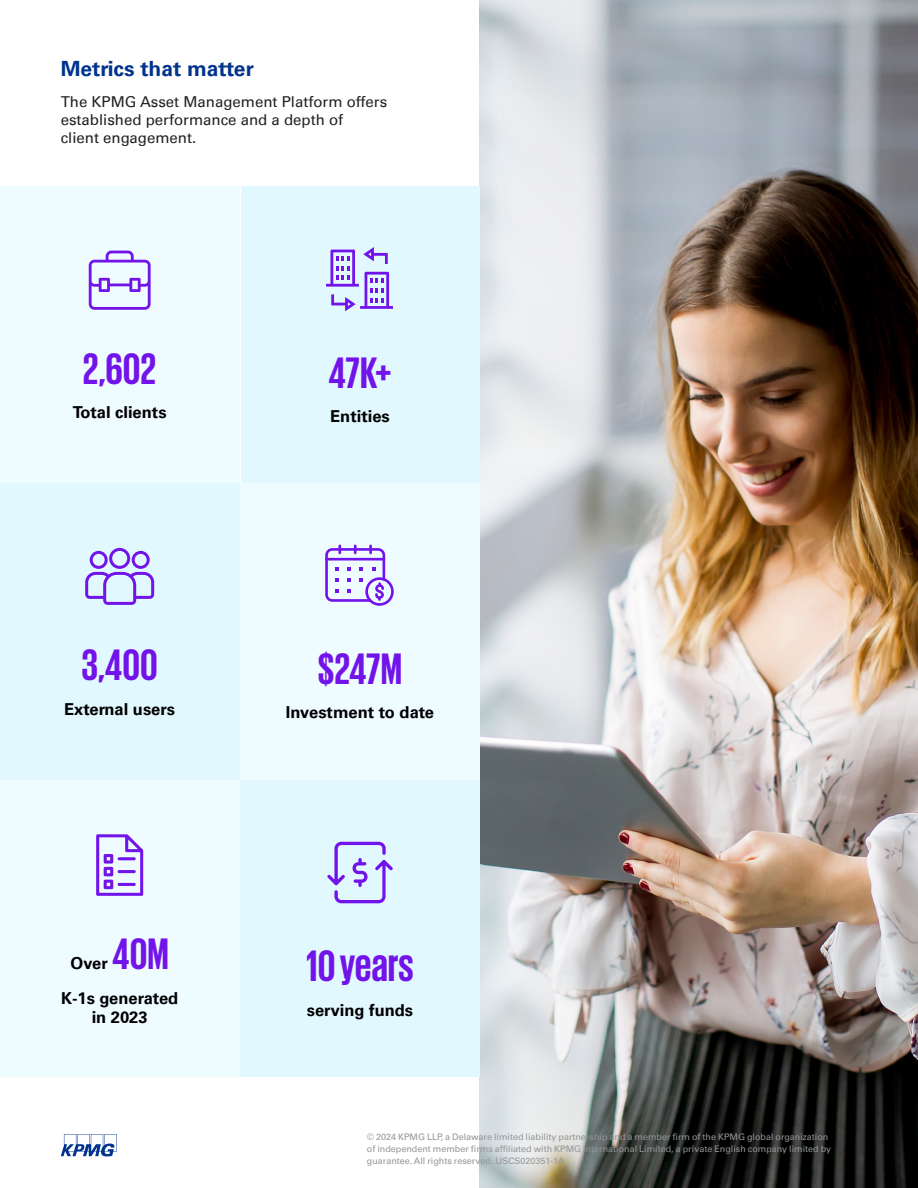
<style>
.page{position:relative;width:918px;height:1188px;background:#fff}
.page>*{position:absolute;margin:0;border:0;box-sizing:border-box;transform-origin:0 0}
.Lead_Paragraph{font:700 45px "KPMG";color:#7213ea}
.Subhead_14{font:700 21px "Univers 65";color:#00338d}
.Lead_Paragraph-2{font:700 16.5px/19.5px "Univers 65";color:#000;text-align:center}
.Bodycopy_10pt{font:15px/18px "Univers 55 Roman";color:#231f20}
.t1{font:9px/12px "Univers 55 Roman";color:#939598}
</style>
<div class="page">
<img style="left:479px;top:0;width:439px;height:1188px">
<div style="left:0;top:186px;width:239px;height:296px;background:#eefbff"></div>
<div style="left:241px;top:186px;width:238px;height:296px;background:#e2f8ff"></div>
<div style="left:0;top:483px;width:239px;height:297px;background:#e2f8ff"></div>
<div style="left:240px;top:483px;width:240px;height:297px;background:#eefbff"></div>
<div style="left:0;top:781px;width:239px;height:296px;background:#eefbff"></div>
<div style="left:240px;top:781px;width:240px;height:296px;background:#e2f8ff"></div>
<svg style="left:326px;top:247px;width:67px;height:64px"></svg>
<svg style="left:89px;top:251px;width:62px;height:59px"></svg>
<svg style="left:85px;top:548px;width:69px;height:57px"></svg>
<svg style="left:325px;top:545px;width:69px;height:61px"></svg>
<svg style="left:327px;top:842px;width:66px;height:61px"></svg>
<svg style="left:96px;top:834px;width:47px;height:62px"></svg>
<hr style="left:118px;top:883px;width:18px;height:3px;background:#7213ea;border-radius:2px">
<hr style="left:118px;top:870px;width:18px;height:3px;background:#7213ea;border-radius:2px">
<hr style="left:118px;top:857px;width:18px;height:3px;background:#7213ea;border-radius:2px">
<svg style="left:61px;top:1134px;width:56px;height:22px"></svg>
<p class="Subhead_14" style="left:61px;top:56px;width:195px">Metrics that matter</p>
<p class="Bodycopy_10pt" style="left:61px;top:93px;width:328px">The KPMG Asset Management Platform offers established performance and a depth of<br>client engagement.</p>
<p class="Lead_Paragraph" style="left:83px;top:346px;width:75px">2,602</p>
<p class="Lead_Paragraph-2" style="left:73px;top:403px;width:95px">Total clients</p>
<p class="Lead_Paragraph" style="left:82px;top:643px;width:78px">3,400</p>
<p class="Lead_Paragraph-2" style="left:64px;top:700px;width:112px">External users</p>
<p class="Lead_Paragraph" style="left:112px;top:931px;width:58px">40M</p>
<p class="Lead_Paragraph-2" style="left:61px;top:988px;width:119px">K-1s generated in 2023</p>
<p class="Lead_Paragraph-2" style="left:71px;top:954px;width:39px">Over</p>
<p class="Lead_Paragraph" style="left:329px;top:350px;width:65px">47K+</p>
<p class="Lead_Paragraph-2" style="left:330px;top:406px;width:61px">Entities</p>
<p class="Lead_Paragraph" style="left:318px;top:646px;width:86px">$247M</p>
<p class="Lead_Paragraph-2" style="left:286px;top:703px;width:150px">Investment to date</p>
<p class="Lead_Paragraph" style="left:306px;top:943px;width:109px">10 years</p>
<p class="Lead_Paragraph-2" style="left:307px;top:1000px;width:108px">serving funds</p>
<p class="t1" style="left:367px;top:1131px;width:466px">© 2024 KPMG LLP, a Delaware limited liability partnership and a member firm of the KPMG global organization of independent member firms affiliated with KPMG International Limited, a private English company limited by guarantee. All rights reserved. USCS020351-1A</p>
</div>
